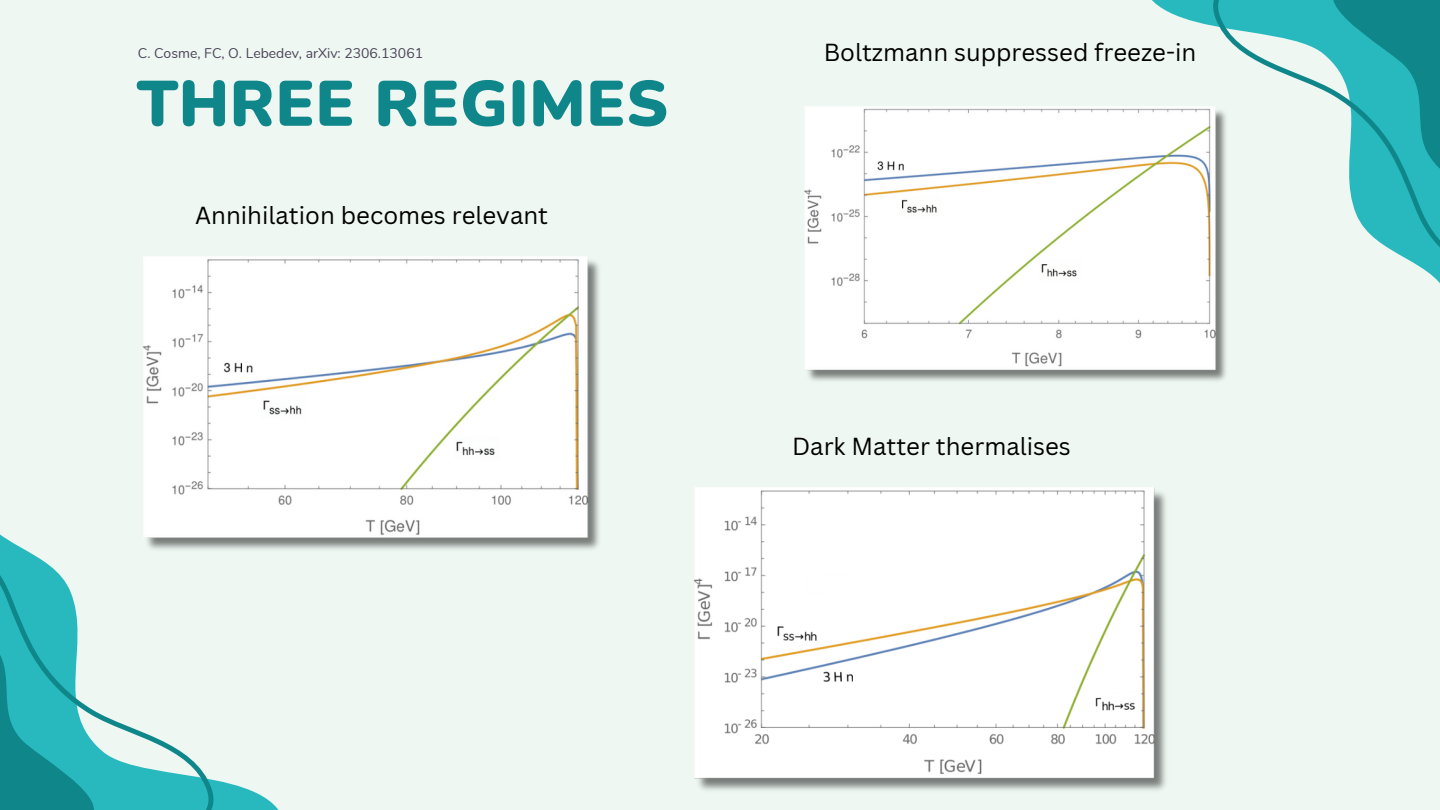
<style>
.page{position:relative;width:1440px;height:810px;background:#eef7f2}
.page>*{position:absolute;margin:0;border:0;box-sizing:border-box;transform-origin:0 0}
.t1{font:900 64px "Nunito";letter-spacing:.01em;color:#0f868a}
.t2{font:24px "Canva Sans";color:#000}
.t3{font:14px "Nunito";color:#4c4457}
</style>
<div class="page">
<svg style="left:220px;top:781px;width:59px;height:29px;fill:#27b9be"></svg>
<svg style="left:0;top:534px;width:220px;height:276px"></svg>
<svg style="left:1152px;top:0;width:55px;height:25px"></svg>
<svg style="left:1207px;top:0;width:233px;height:283px"></svg>
<img style="left:137px;top:256px;width:462px;height:299px">
<img style="left:804px;top:106px;width:432px;height:275px">
<img style="left:694px;top:487px;width:472px;height:303px">
<p class="t3" style="left:138px;top:44px;width:287px">C. Cosme, FC, O. Lebedev, arXiv: 2306.13061</p>
<p class="t1" style="left:137px;top:61px;width:533px">THREE REGIMES</p>
<p class="t2" style="left:195px;top:199px;width:355px">Annihilation becomes relevant</p>
<p class="t2" style="left:824px;top:36px;width:374px">Boltzmann suppressed freeze-in</p>
<p class="t2" style="left:792px;top:430px;width:280px">Dark Matter thermalises</p>
</div>
